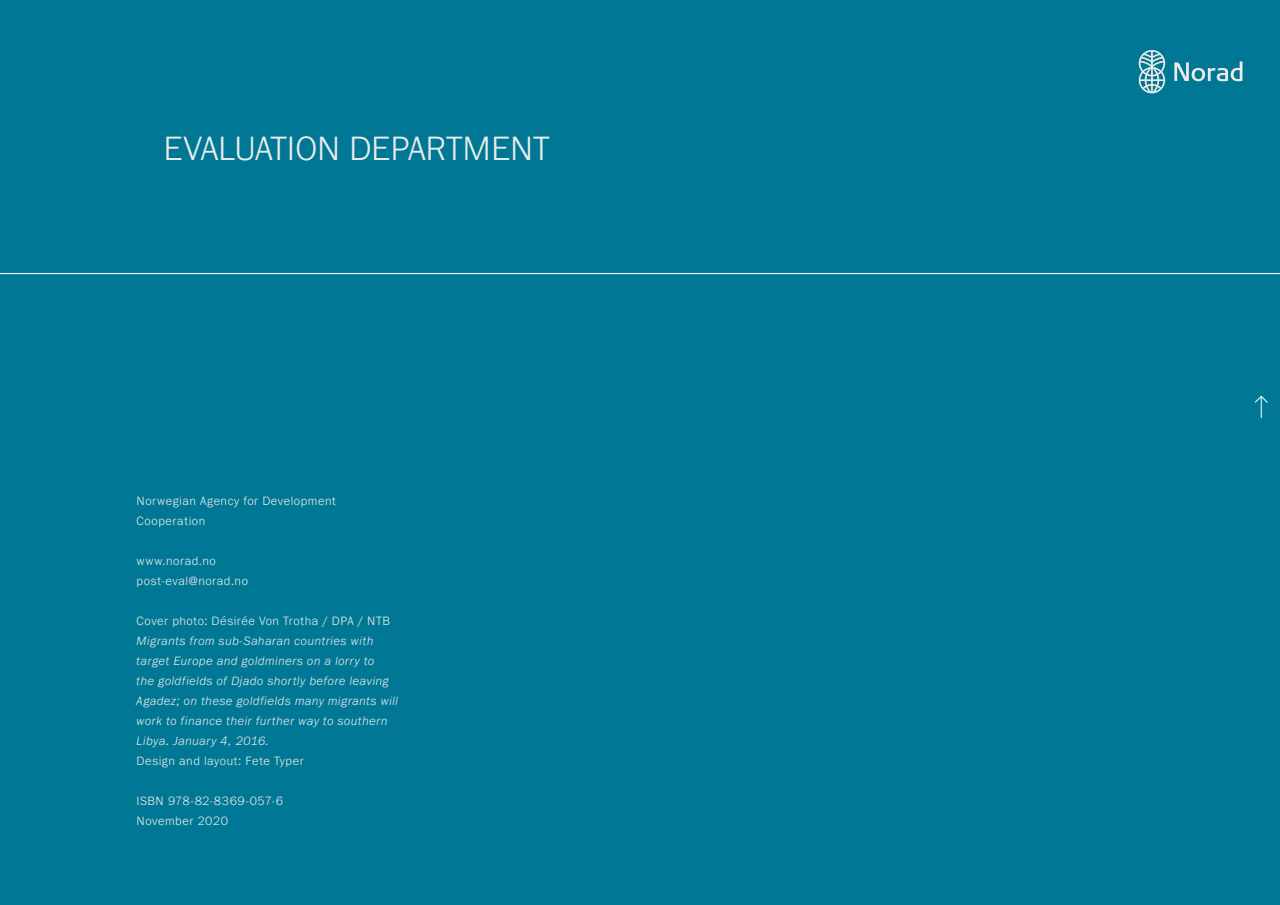
<style>
.page{position:relative;width:1280px;height:905px;background:#007895}
.page>*{position:absolute;margin:0;border:0;box-sizing:border-box;transform-origin:0 0}
.t1{font:300 35px "Franklin Gothic URW";letter-spacing:-.005em;color:#ebebeb}
.t2{font:italic 300 12.5px/20px "Franklin Gothic URW";letter-spacing:.035em;color:#ecebe9}
.t3{font:300 12.5px/20px "Franklin Gothic URW";letter-spacing:.04em;color:#ecebe9}
</style>
<div class="page">
<hr style="left:0;top:273px;width:1280px;height:1px;background:#ebebeb">
<svg style="left:1174px;top:61px;width:69px;height:20px"></svg>
<svg style="left:1139px;top:50px;width:26px;height:43px"></svg>
<svg style="left:1254px;top:395px;width:14px;height:23px"></svg>
<h1 class="t1" style="left:164px;top:127px;width:388px">EVALUATION DEPARTMENT</h1>
<p class="t3" style="left:137px;top:491px;width:201px">Norwegian Agency for Development<br>Cooperation</p>
<p class="t3" style="left:137px;top:551px;width:113px">www.norad.no post-eval@norad.no</p>
<p class="t3" style="left:137px;top:611px;width:255px">Cover photo: Désirée Von Trotha / DPA / NTB</p>
<p class="t2" style="left:137px;top:631px;width:263px">Migrants from sub-Saharan countries with target Europe and goldminers on a lorry to<br>the goldfields of Djado shortly before leaving Agadez; on these goldfields many migrants will work to finance their further way to southern Libya. January 4, 2016.</p>
<p class="t3" style="left:137px;top:751px;width:169px">Design and layout: Fete Typer</p>
<p class="t3" style="left:137px;top:791px;width:148px">ISBN 978-82-8369-057-6<br>November 2020</p>
</div>
